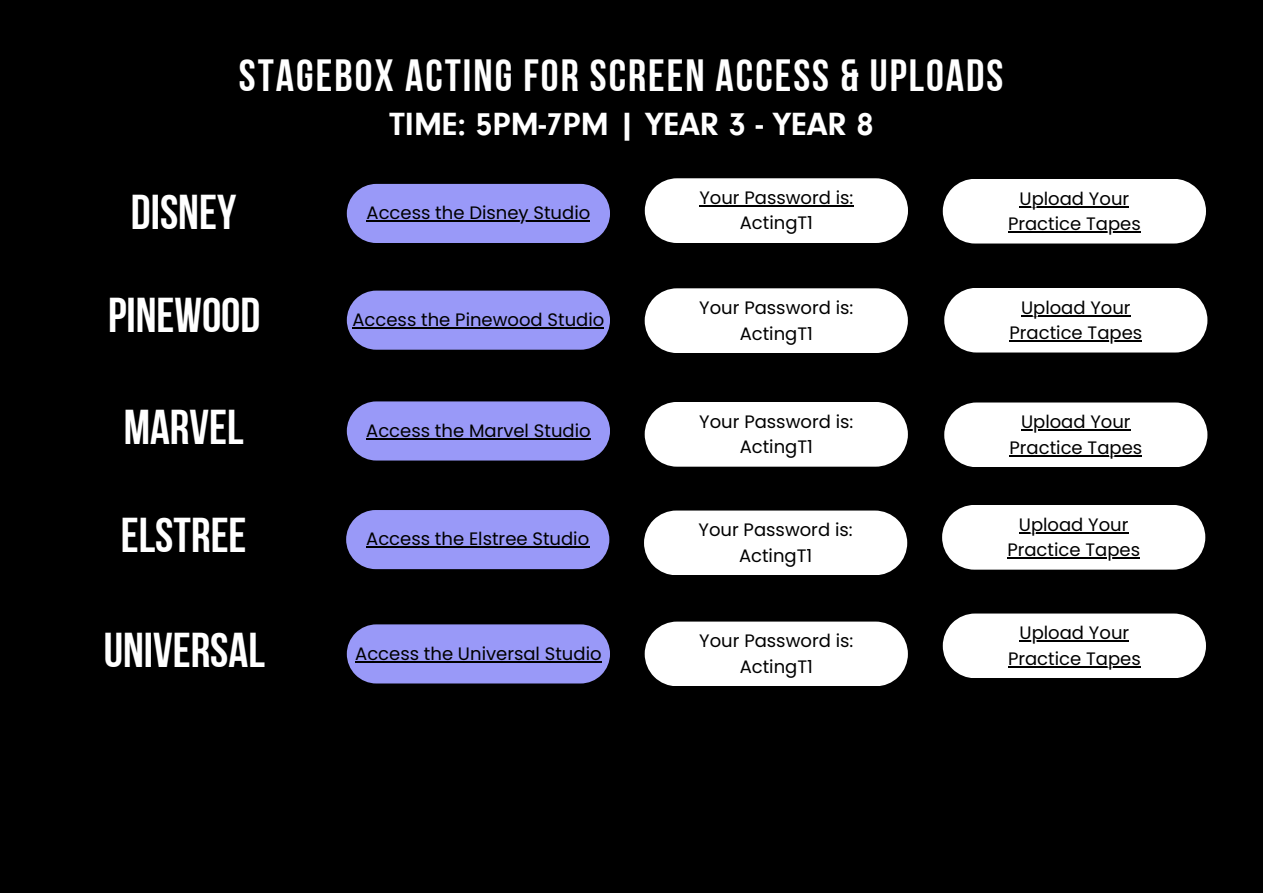
<style>
.page{position:relative;width:1263px;height:893px;background:#000}
.page>*{position:absolute;margin:0;border:0;box-sizing:border-box;transform-origin:0 0}
.t1{font:48.75px "Bebas Neue Cyrillic";color:#fff}
.t2{font:45px "Bebas Neue Cyrillic";letter-spacing:.045em;color:#fff}
.t3{font:700 33.08px "Neuzeit Gro T";color:#fff}
.t4{font:18px "Poppins";color:#000}
</style>
<div class="page">
<div style="left:347px;top:184px;width:263px;height:59px;background:#9999f8"></div>
<hr style="left:367px;top:220px;width:223px;height:2px;background:#000">
<svg style="left:645px;top:178px;width:263px;height:65px;background:#f0f0f0"></svg>
<hr style="left:699px;top:205px;width:154px;height:2px;background:#000">
<div style="left:943px;top:179px;width:263px;height:64px;background:#fff"></div>
<hr style="left:1019px;top:206px;width:110px;height:1px;background:#000">
<hr style="left:1008px;top:231px;width:133px;height:2px;background:#000">
<div style="left:347px;top:291px;width:263px;height:59px;background:#9999f8"></div>
<hr style="left:352px;top:327px;width:252px;height:2px;background:#000">
<svg style="left:645px;top:288px;width:263px;height:65px;background:#f0f0f0"></svg>
<div style="left:944px;top:288px;width:263px;height:64px;background:#fff"></div>
<hr style="left:1021px;top:315px;width:110px;height:1px;background:#000">
<hr style="left:1009px;top:340px;width:133px;height:2px;background:#000">
<div style="left:347px;top:401px;width:263px;height:59px;background:#9999f8"></div>
<hr style="left:366px;top:438px;width:225px;height:2px;background:#000">
<svg style="left:645px;top:402px;width:263px;height:65px;background:#f0f0f0"></svg>
<svg style="left:944px;top:402px;width:263px;height:65px;background:#ededed"></svg>
<hr style="left:1021px;top:429px;width:110px;height:2px;background:#000">
<hr style="left:1009px;top:455px;width:133px;height:1px;background:#000">
<div style="left:346px;top:510px;width:263px;height:59px;background:#9999f8"></div>
<hr style="left:366px;top:546px;width:223px;height:2px;background:#000">
<svg style="left:644px;top:510px;width:263px;height:65px;background:#efefef"></svg>
<div style="left:942px;top:505px;width:263px;height:64px;background:#fff"></div>
<hr style="left:1019px;top:532px;width:109px;height:1px;background:#000">
<hr style="left:1007px;top:557px;width:133px;height:2px;background:#000">
<svg style="left:347px;top:624px;width:263px;height:59px;background:#8e8ee6"></svg>
<hr style="left:355px;top:661px;width:247px;height:1px;background:#000">
<svg style="left:645px;top:621px;width:263px;height:65px;background:#efefef"></svg>
<svg style="left:943px;top:613px;width:263px;height:65px;background:#ededed"></svg>
<hr style="left:1019px;top:640px;width:110px;height:2px;background:#000">
<hr style="left:1008px;top:666px;width:133px;height:1px;background:#000">
<h2 class="t2" style="left:239px;top:57px;width:766px">STAGEBOX ACTING FOR SCREEN ACCESS &amp; UPLOADS</h2>
<h3 class="t3" style="left:390px;top:110px;width:485px">TIME: 5PM-7PM | YEAR 3 - YEAR 8</h3>
<p class="t1" style="left:131px;top:192px;width:107px">DISNEY</p>
<p class="t4" style="left:367px;top:200px;width:225px">Access the Disney Studio</p>
<p class="t4" style="left:699px;top:185px;width:156px">Your Password is:</p>
<h1 class="t4" style="left:740px;top:211px;width:75px">ActingT1</h1>
<p class="t1" style="left:108px;top:296px;width:154px">PINEWOOD</p>
<p class="t4" style="left:352px;top:307px;width:253px">Access the Pinewood Studio</p>
<p class="t4" style="left:699px;top:295px;width:156px">Your Password is:</p>
<p class="t4" style="left:740px;top:321px;width:75px">ActingT1</p>
<h1 class="t1" style="left:124px;top:407px;width:121px">MARVEL</h1>
<p class="t4" style="left:366px;top:418px;width:226px">Access the Marvel Studio</p>
<p class="t4" style="left:699px;top:409px;width:156px">Your Password is:</p>
<p class="t4" style="left:740px;top:434px;width:75px">ActingT1</p>
<p class="t1" style="left:121px;top:515px;width:127px">ELSTREE</p>
<p class="t4" style="left:366px;top:526px;width:224px">Access the Elstree Studio</p>
<p class="t4" style="left:698px;top:517px;width:156px">Your Password is:</p>
<p class="t4" style="left:739px;top:543px;width:75px">ActingT1</p>
<p class="t1" style="left:104px;top:630px;width:163px">UNIVERSAL</p>
<h1 class="t4" style="left:355px;top:641px;width:248px">Access the Universal Studio</h1>
<p class="t4" style="left:699px;top:628px;width:156px">Your Password is:</p>
<p class="t4" style="left:740px;top:654px;width:75px">ActingT1</p>
<p class="t4" style="left:1019px;top:186px;width:111px">Upload Your</p>
<p class="t4" style="left:1008px;top:211px;width:134px">Practice Tapes</p>
<h1 class="t4" style="left:1021px;top:295px;width:111px">Upload Your</h1>
<p class="t4" style="left:1009px;top:320px;width:134px">Practice Tapes</p>
<p class="t4" style="left:1021px;top:409px;width:111px">Upload Your</p>
<h1 class="t4" style="left:1009px;top:435px;width:134px">Practice Tapes</h1>
<p class="t4" style="left:1019px;top:512px;width:111px">Upload Your</p>
<p class="t4" style="left:1007px;top:537px;width:134px">Practice Tapes</p>
<p class="t4" style="left:1019px;top:620px;width:111px">Upload Your</p>
<p class="t4" style="left:1008px;top:646px;width:134px">Practice Tapes</p>
</div>
